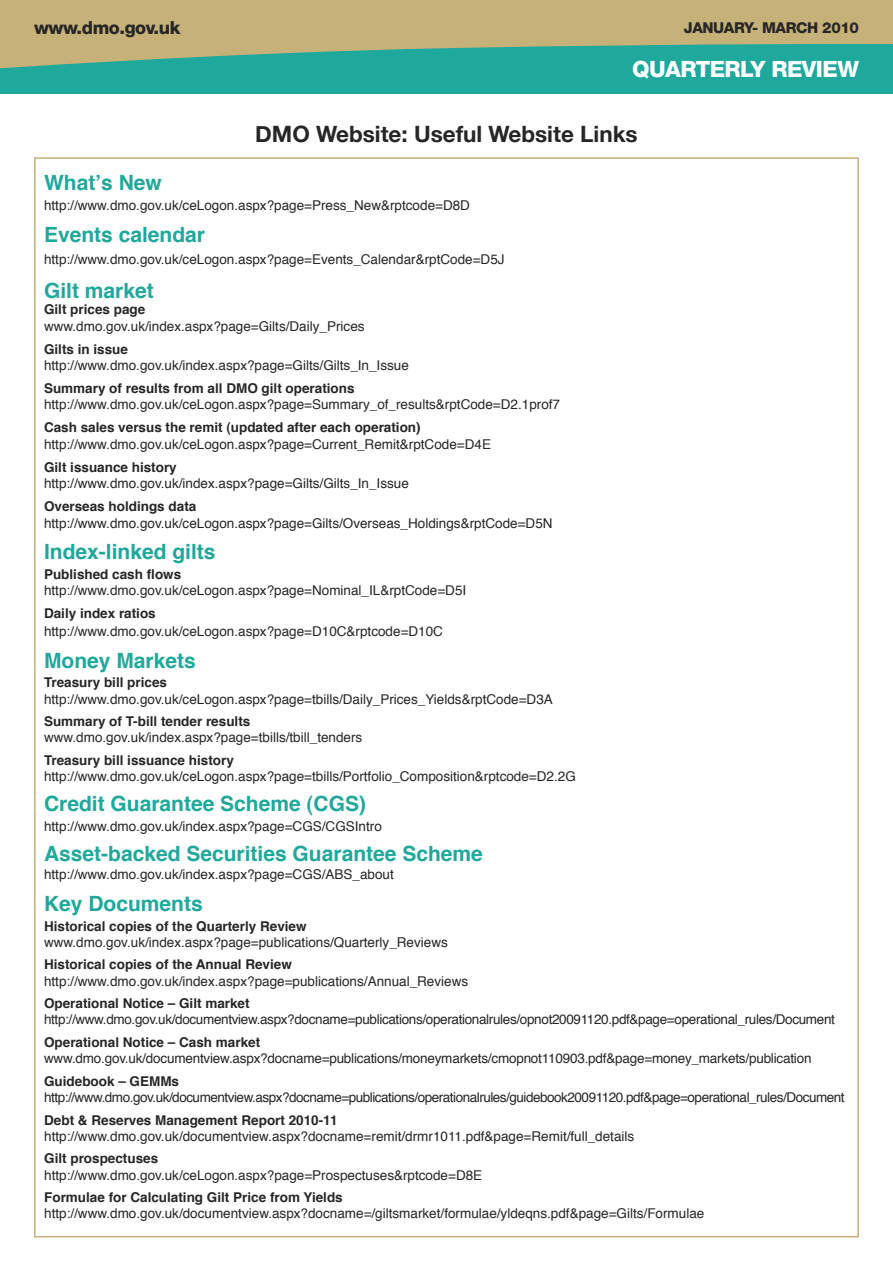
<style>
.page{position:relative;width:893px;height:1263px;background:#fff}
.page>*{position:absolute;margin:0;border:0;box-sizing:border-box;transform-origin:0 0}
.t1{font:700 22.5px "Helvetica Neue";color:#272627}
.t2{font:800 22.5px "Helvetica Neue";letter-spacing:-.025em;color:#fff}
.t3{font:700 21px "Helvetica";color:#1fa89c}
.t4{font:800 18px "Helvetica Neue";letter-spacing:-.025em;color:#272627}
.t5{font:800 15px "Helvetica Neue";letter-spacing:-.025em;color:#272627}
.t6{font:13.5px "Helvetica";color:#272627}
.t7{font:700 13.5px "Helvetica";color:#272627}
.t8{font:13.5px "Helvetica";letter-spacing:-.035em;color:#272627}
.t9{font:13.5px "Helvetica";letter-spacing:-.025em;color:#272627}
</style>
<div class="page">
<div style="left:0;top:40px;width:893px;height:54px;background:#1fa89c"></div>
<svg style="left:0;top:0;width:893px;height:69px;fill:#c6b178"></svg>
<h3 class="t4" style="left:34px;top:21px;width:148px">www.dmo.gov.uk</h3>
<p class="t5" style="left:684px;top:23px;width:177px">JANUARY- MARCH 2010</p>
<h1 class="t2" style="left:632px;top:61px;width:228px">QUARTERLY REVIEW</h1>
<h1 class="t1" style="left:255px;top:120px;width:384px">DMO Website: Useful Website Links</h1>
<h2 class="t3" style="left:44px;top:174px;width:119px">What’s New</h2>
<p class="t6" style="left:44px;top:199px;width:428px">http://www.dmo.gov.uk/ceLogon.aspx?page=Press_New&amp;rptcode=D8D</p>
<h2 class="t3" style="left:44px;top:226px;width:163px">Events calendar</h2>
<p class="t6" style="left:44px;top:253px;width:462px">http://www.dmo.gov.uk/ceLogon.aspx?page=Events_Calendar&amp;rptCode=D5J</p>
<h2 class="t3" style="left:44px;top:281px;width:111px">Gilt market</h2>
<p class="t7" style="left:44px;top:304px;width:103px">Gilt prices page</p>
<p class="t6" style="left:44px;top:320px;width:322px">www.dmo.gov.uk/index.aspx?page=Gilts/Daily_Prices</p>
<p class="t7" style="left:44px;top:343px;width:86px">Gilts in issue</p>
<p class="t6" style="left:44px;top:360px;width:366px">http://www.dmo.gov.uk/index.aspx?page=Gilts/Gilts_In_Issue</p>
<p class="t7" style="left:44px;top:382px;width:312px">Summary of results from all DMO gilt operations</p>
<p class="t6" style="left:44px;top:399px;width:518px">http://www.dmo.gov.uk/ceLogon.aspx?page=Summary_of_results&amp;rptCode=D2.1prof7</p>
<p class="t7" style="left:44px;top:422px;width:378px">Cash sales versus the remit (updated after each operation)</p>
<p class="t6" style="left:44px;top:438px;width:449px">http://www.dmo.gov.uk/ceLogon.aspx?page=Current_Remit&amp;rptCode=D4E</p>
<p class="t7" style="left:44px;top:461px;width:134px">Gilt issuance history</p>
<p class="t6" style="left:44px;top:478px;width:366px">http://www.dmo.gov.uk/index.aspx?page=Gilts/Gilts_In_Issue</p>
<p class="t7" style="left:44px;top:501px;width:154px">Overseas holdings data</p>
<p class="t6" style="left:44px;top:517px;width:510px">http://www.dmo.gov.uk/ceLogon.aspx?page=Gilts/Overseas_Holdings&amp;rptCode=D5N</p>
<h2 class="t3" style="left:44px;top:543px;width:173px">Index-linked gilts</h2>
<p class="t7" style="left:44px;top:568px;width:139px">Published cash flows</p>
<p class="t6" style="left:44px;top:585px;width:424px">http://www.dmo.gov.uk/ceLogon.aspx?page=Nominal_IL&amp;rptCode=D5I</p>
<p class="t7" style="left:44px;top:607px;width:113px">Daily index ratios</p>
<p class="t6" style="left:44px;top:626px;width:401px">http://www.dmo.gov.uk/ceLogon.aspx?page=D10C&amp;rptcode=D10C</p>
<h2 class="t3" style="left:44px;top:652px;width:153px">Money Markets</h2>
<p class="t7" style="left:44px;top:677px;width:125px">Treasury bill prices</p>
<p class="t6" style="left:44px;top:693px;width:510px">http://www.dmo.gov.uk/ceLogon.aspx?page=tbills/Daily_Prices_Yields&amp;rptCode=D3A</p>
<p class="t7" style="left:44px;top:716px;width:208px">Summary of T-bill tender results</p>
<p class="t6" style="left:44px;top:732px;width:320px">www.dmo.gov.uk/index.aspx?page=tbills/tbill_tenders</p>
<p class="t7" style="left:44px;top:754px;width:191px">Treasury bill issuance history</p>
<p class="t6" style="left:44px;top:771px;width:533px">http://www.dmo.gov.uk/ceLogon.aspx?page=tbills/Portfolio_Composition&amp;rptcode=D2.2G</p>
<h2 class="t3" style="left:44px;top:795px;width:324px">Credit Guarantee Scheme (CGS)</h2>
<p class="t6" style="left:44px;top:821px;width:339px">http://www.dmo.gov.uk/index.aspx?page=CGS/CGSIntro</p>
<h2 class="t3" style="left:44px;top:845px;width:440px">Asset-backed Securities Guarantee Scheme</h2>
<p class="t6" style="left:44px;top:869px;width:351px">http://www.dmo.gov.uk/index.aspx?page=CGS/ABS_about</p>
<h2 class="t3" style="left:44px;top:895px;width:160px">Key Documents</h2>
<p class="t7" style="left:44px;top:920px;width:264px">Historical copies of the Quarterly Review</p>
<p class="t6" style="left:44px;top:936px;width:405px">www.dmo.gov.uk/index.aspx?page=publications/Quarterly_Reviews</p>
<p class="t7" style="left:44px;top:959px;width:249px">Historical copies of the Annual Review</p>
<p class="t6" style="left:44px;top:975px;width:426px">http://www.dmo.gov.uk/index.aspx?page=publications/Annual_Reviews</p>
<p class="t7" style="left:44px;top:998px;width:207px">Operational Notice – Gilt market</p>
<p class="t9" style="left:44px;top:1014px;width:792px">http://www.dmo.gov.uk/documentview.aspx?docname=publications/operationalrules/opnot20091120.pdf&amp;page=operational_rules/Document</p>
<p class="t7" style="left:44px;top:1036px;width:218px">Operational Notice – Cash market</p>
<p class="t6" style="left:44px;top:1053px;width:769px">www.dmo.gov.uk/documentview.aspx?docname=publications/moneymarkets/cmopnot110903.pdf&amp;page=money_markets/publication</p>
<p class="t7" style="left:44px;top:1075px;width:137px">Guidebook – GEMMs</p>
<p class="t8" style="left:44px;top:1091px;width:802px">http://www.dmo.gov.uk/documentview.aspx?docname=publications/operationalrules/guidebook20091120.pdf&amp;page=operational_rules/Document</p>
<p class="t7" style="left:44px;top:1114px;width:295px">Debt &amp; Reserves Management Report 2010-11</p>
<p class="t6" style="left:44px;top:1130px;width:592px">http://www.dmo.gov.uk/documentview.aspx?docname=remit/drmr1011.pdf&amp;page=Remit/full_details</p>
<p class="t7" style="left:44px;top:1153px;width:116px">Gilt prospectuses</p>
<p class="t6" style="left:44px;top:1169px;width:440px">http://www.dmo.gov.uk/ceLogon.aspx?page=Prospectuses&amp;rptcode=D8E</p>
<p class="t7" style="left:44px;top:1192px;width:300px">Formulae for Calculating Gilt Price from Yields</p>
<p class="t6" style="left:44px;top:1208px;width:662px">http://www.dmo.gov.uk/documentview.aspx?docname=/giltsmarket/formulae/yldeqns.pdf&amp;page=Gilts/Formulae</p>
</div>
